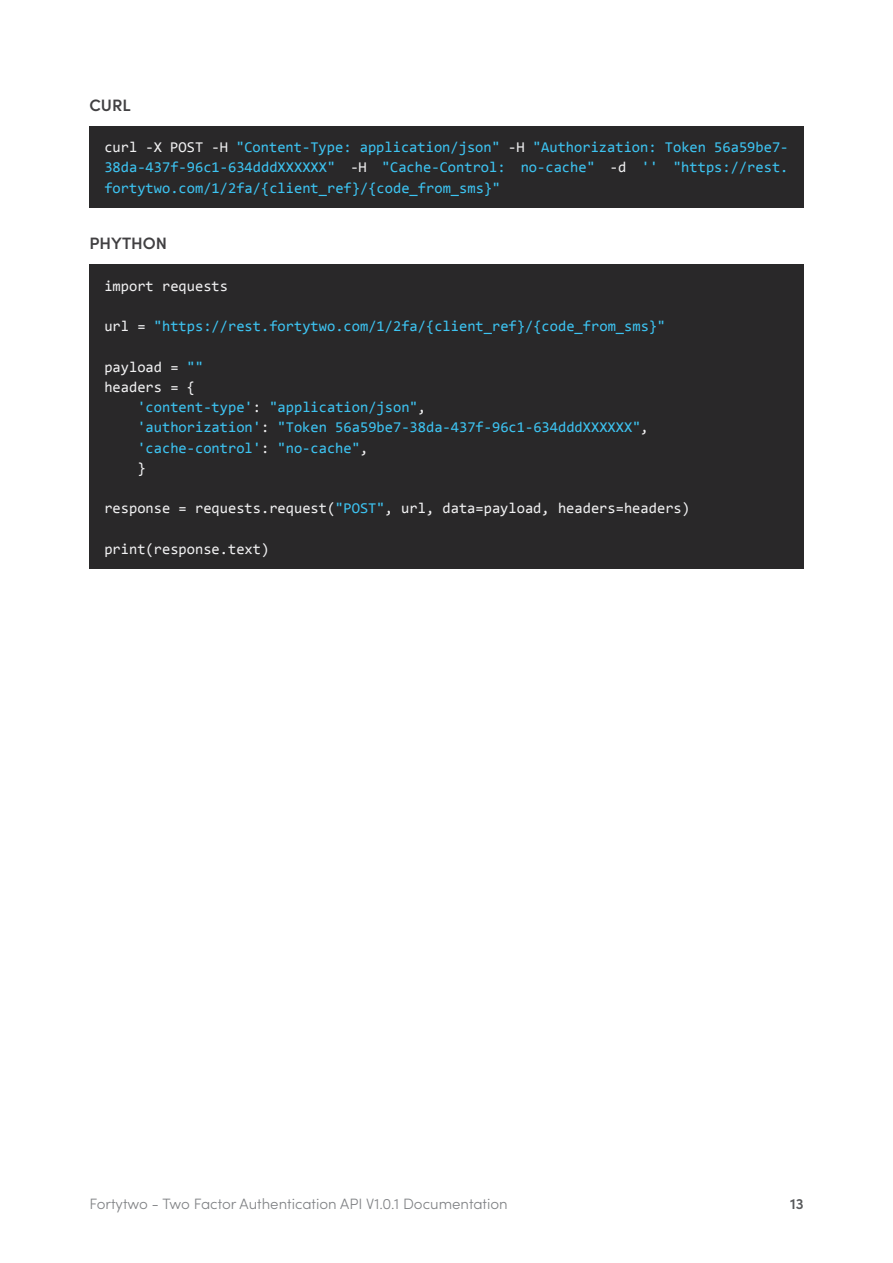
<style>
.page{position:relative;width:893px;height:1263px;background:#fff}
.page>*{position:absolute;margin:0;border:0;box-sizing:border-box;transform-origin:0 0}
.t1{font:600 16.5px "Sofia Pro";color:#414042}
.t2{font:15px/20.2px "Consolas";color:#3dc4f2;text-align:justify}
.t3{font:15px "Consolas";color:#f1f1f2}
.t4{font:300 15px "Sofia Pro";color:#808285}
.t5{font:600 15px "Sofia Pro";color:#58595b}
.s1{color:#f1f1f2}
.s2{color:#3dc4f2}
</style>
<div class="page">
<div style="left:89px;top:126px;width:714px;height:82px;background:#292829"></div>
<div style="left:89px;top:264px;width:714px;height:305px;background:#292829"></div>
<p class="t1" style="left:89px;top:93px;width:43px">CURL</p>
<p class="t2" style="left:104px;top:136px;width:686px"><span class="s1">curl -X POST -H</span> "Content-Type: application/json" <span class="s1">-H</span> "Authorization: Token 56a59be7- 38da-437f-96c1-634dddXXXXXX" <span class="s1">-H</span> "Cache-Control: no-cache" <span class="s1">-d</span> '' "https://rest. fortytwo.com/1/2fa/{client_ref}/{code_from_sms}"</p>
<p class="t1" style="left:89px;top:231px;width:79px">PHYTHON</p>
<p class="t3" style="left:104px;top:276px;width:125px">import requests</p>
<p class="t2" style="left:104px;top:316px;width:562px"><span class="s1">url =</span> "https://rest.fortytwo.com/1/2fa/{client_ref}/{code_from_sms}"</p>
<p class="t3" style="left:104px;top:357px;width:100px">payload = <span class="s2">""</span></p>
<p class="t3" style="left:104px;top:378px;width:92px">headers = {</p>
<p class="t2" style="left:137px;top:397px;width:290px">'content-type'<span class="s1">:</span> "application/json"<span class="s1">,</span></p>
<p class="t2" style="left:137px;top:417px;width:513px">'authorization'<span class="s1">:</span> "Token 56a59be7-38da-437f-96c1-634dddXXXXXX"<span class="s1">,</span></p>
<p class="t2" style="left:137px;top:437px;width:232px">'cache-control'<span class="s1">:</span> "no-cache"<span class="s1">,</span></p>
<p class="t3" style="left:137px;top:459px;width:10px">}</p>
<p class="t3" style="left:104px;top:499px;width:587px">response = requests.request(<span class="s2">"POST"</span>, url, data=payload, headers=headers)</p>
<p class="t3" style="left:104px;top:540px;width:167px">print(response.text)</p>
<p class="t4" style="left:89px;top:1193px;width:420px">Fortytwo - Two Factor Authentication API V1.0.1 Documentation</p>
<p class="t5" style="left:790px;top:1192px;width:15px">13</p>
</div>
